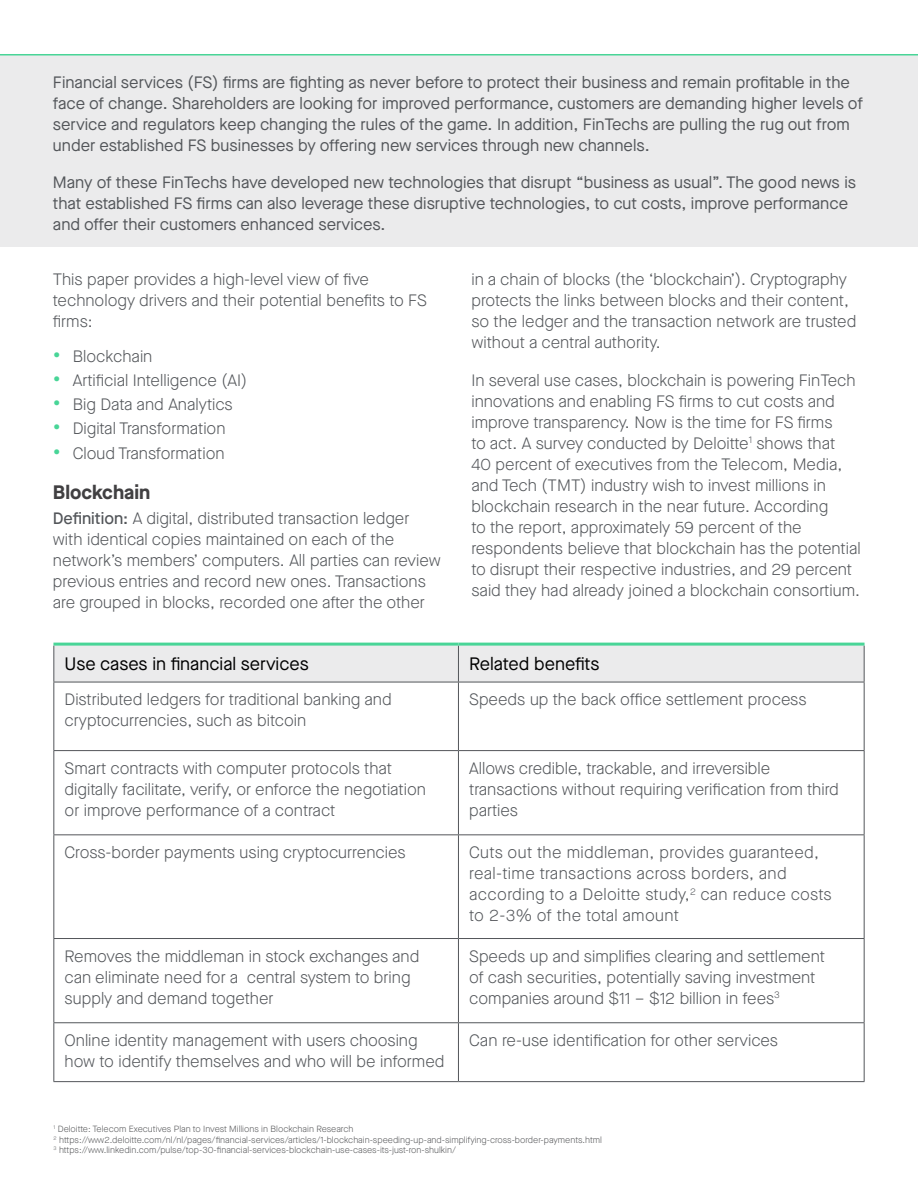
<style>
.page{position:relative;width:918px;height:1188px;background:#fff}
.page>*{position:absolute;margin:0;border:0;box-sizing:border-box;transform-origin:0 0}
.t1{font:700 19.5px "Maison Neue";color:#414042}
.t2{font:18px "Maison Neue";color:#000}
.t3{font:300 16.5px/21px "Maison Neue";color:#53565a}
.t4{font:16.5px/21px "Maison Neue";color:#53565a}
.t5{font:300 16.5px/21px "Maison Neue";letter-spacing:.02em;color:#53565a}
.t6{font:300 9px/10.5px "Maison Neue";color:#58595b}
.s1{font-weight:700;font-size:19.5px;color:#48d597}
.s2{font-weight:500}
</style>
<div class="page">
<div style="left:0;top:56px;width:918px;height:191px;background:#ebebec"></div>
<hr style="left:0;top:54px;width:918px;height:1px;background:#48d597">
<div style="left:54px;top:644px;width:404px;height:38px;background:#ebebec"></div>
<div style="left:458px;top:644px;width:406px;height:38px;background:#ebebec"></div>
<hr style="left:53px;top:682px;width:1px;height:68px;background:#53565a">
<hr style="left:458px;top:682px;width:1px;height:68px;background:#53565a">
<hr style="left:864px;top:682px;width:1px;height:68px;background:#53565a">
<hr style="left:53px;top:750px;width:405px;height:1px;background:#53565a">
<hr style="left:53px;top:751px;width:1px;height:83px;background:#53565a">
<hr style="left:458px;top:750px;width:407px;height:1px;background:#53565a">
<hr style="left:458px;top:751px;width:1px;height:83px;background:#53565a">
<hr style="left:864px;top:751px;width:1px;height:83px;background:#53565a">
<hr style="left:53px;top:834px;width:405px;height:1px;background:#53565a">
<hr style="left:53px;top:835px;width:1px;height:103px;background:#53565a">
<hr style="left:458px;top:834px;width:407px;height:1px;background:#53565a">
<hr style="left:458px;top:835px;width:1px;height:103px;background:#53565a">
<hr style="left:864px;top:835px;width:1px;height:103px;background:#53565a">
<hr style="left:53px;top:938px;width:405px;height:1px;background:#53565a">
<hr style="left:53px;top:939px;width:1px;height:83px;background:#53565a">
<hr style="left:458px;top:938px;width:407px;height:1px;background:#53565a">
<hr style="left:458px;top:939px;width:1px;height:83px;background:#53565a">
<hr style="left:864px;top:939px;width:1px;height:83px;background:#53565a">
<hr style="left:53px;top:1022px;width:405px;height:1px;background:#53565a">
<hr style="left:53px;top:1023px;width:1px;height:58px;background:#53565a">
<hr style="left:458px;top:1022px;width:407px;height:1px;background:#53565a">
<hr style="left:458px;top:1023px;width:1px;height:58px;background:#53565a">
<hr style="left:864px;top:1023px;width:1px;height:58px;background:#53565a">
<hr style="left:53px;top:1081px;width:405px;height:1px;background:#53565a">
<hr style="left:458px;top:1081px;width:407px;height:1px;background:#53565a">
<hr style="left:53px;top:646px;width:1px;height:36px;background:#53565a">
<hr style="left:458px;top:646px;width:1px;height:36px;background:#53565a">
<hr style="left:864px;top:646px;width:1px;height:36px;background:#53565a">
<hr style="left:53px;top:682px;width:405px;height:1px;background:#53565a">
<hr style="left:458px;top:682px;width:407px;height:1px;background:#53565a">
<hr style="left:53px;top:643px;width:405px;height:3px;background:#48d597">
<hr style="left:458px;top:643px;width:407px;height:3px;background:#48d597">
<p class="t4" style="left:53px;top:71px;width:812px">Financial services (FS) firms are fighting as never before to protect their business and remain profitable in the face of change. Shareholders are looking for improved performance, customers are demanding higher levels of service and regulators keep changing the rules of the game. In addition, FinTechs are pulling the rug out from under established FS businesses by offering new services through new channels.</p>
<p class="t4" style="left:53px;top:172px;width:805px">Many of these FinTechs have developed new technologies that disrupt “business as usual”. The good news is that established FS firms can also leverage these disruptive technologies, to cut costs, improve performance and offer their customers enhanced services.</p>
<p class="t3" style="left:53px;top:269px;width:375px">This paper provides a high-level view of five technology drivers and their potential benefits to FS firms:</p>
<p class="t3" style="left:53px;top:345px;width:101px"><span class="s1">•</span> Blockchain</p>
<p class="t3" style="left:53px;top:370px;width:196px"><span class="s1">•</span> Artificial Intelligence (AI)</p>
<p class="t3" style="left:53px;top:394px;width:181px"><span class="s1">•</span> Big Data and Analytics</p>
<p class="t3" style="left:53px;top:418px;width:174px"><span class="s1">•</span> Digital Transformation</p>
<p class="t3" style="left:53px;top:442px;width:173px"><span class="s1">•</span> Cloud Transformation</p>
<p class="t1" style="left:53px;top:479px;width:99px">Blockchain</p>
<p class="t3" style="left:53px;top:507px;width:389px"><span class="s2">Definition:</span> A digital, distributed transaction ledger with identical copies maintained on each of the network’s members’ computers. All parties can review previous entries and record new ones. Transactions are grouped in blocks, recorded one after the other</p>
<p class="t3" style="left:471px;top:269px;width:386px">in a chain of blocks (the ‘blockchain’). Cryptography protects the links between blocks and their content, so the ledger and the transaction network are trusted without a central authority.</p>
<p class="t3" style="left:471px;top:370px;width:391px">In several use cases, blockchain is powering FinTech innovations and enabling FS firms to cut costs and improve transparency. Now is the time for FS firms<br>to act. A survey conducted by Deloitte<sup>1</sup> shows that<br>40 percent of executives from the Telecom, Media, and Tech (TMT) industry wish to invest millions in blockchain research in the near future. According<br>to the report, approximately 59 percent of the respondents believe that blockchain has the potential to disrupt their respective industries, and 29 percent said they had already joined a blockchain consortium.</p>
<p class="t2" style="left:65px;top:652px;width:246px">Use cases in financial services</p>
<p class="t2" style="left:469px;top:652px;width:132px">Related benefits</p>
<p class="t3" style="left:65px;top:689px;width:329px">Distributed ledgers for traditional banking and cryptocurrencies, such as bitcoin</p>
<p class="t3" style="left:469px;top:689px;width:339px">Speeds up the back office settlement process</p>
<p class="t3" style="left:65px;top:758px;width:363px">Smart contracts with computer protocols that digitally facilitate, verify, or enforce the negotiation or improve performance of a contract</p>
<p class="t3" style="left:469px;top:758px;width:371px">Allows credible, trackable, and irreversible transactions without requiring verification from third parties</p>
<p class="t3" style="left:65px;top:842px;width:342px">Cross-border payments using cryptocurrencies</p>
<p class="t5" style="left:469px;top:842px;width:364px">Cuts out the middleman, provides guaranteed, real-time transactions across borders, and according to a Deloitte study,<sup>2</sup> can reduce costs to 2-3% of the total amount</p>
<p class="t3" style="left:65px;top:946px;width:356px">Removes the middleman in stock exchanges and can eliminate need for a central system to bring supply and demand together</p>
<p class="t3" style="left:469px;top:946px;width:357px">Speeds up and simplifies clearing and settlement of cash securities, potentially saving investment companies around $11 – $12 billion in fees<sup>3</sup></p>
<p class="t3" style="left:65px;top:1030px;width:381px">Online identity management with users choosing how to identify themselves and who will be informed</p>
<p class="t3" style="left:469px;top:1030px;width:310px">Can re-use identification for other services</p>
<p class="t6" style="left:53px;top:1124px;width:550px"><sup>1</sup> Deloitte: Telecom Executives Plan to Invest Millions in Blockchain Research<br><sup>2</sup> https://www2.deloitte.com/nl/nl/pages/financial-services/articles/1-blockchain-speeding-up-and-simplifying-cross-border-payments.html<br><sup>3</sup> https://www.linkedin.com/pulse/top-30-financial-services-blockchain-use-cases-its-just-ron-shulkin/</p>
</div>
